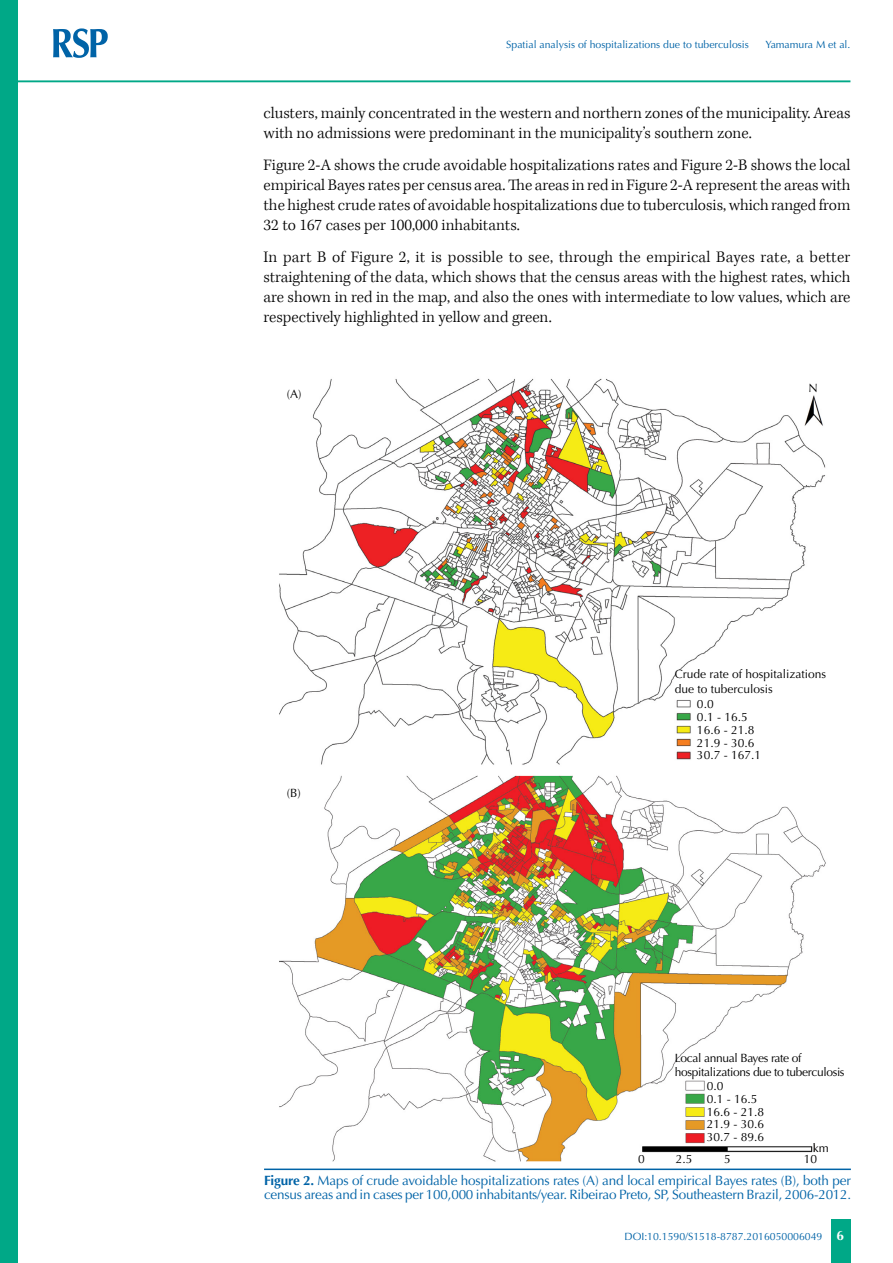
<style>
.page{position:relative;width:893px;height:1263px;background:#fff}
.page>*{position:absolute;margin:0;border:0;box-sizing:border-box;transform-origin:0 0}
.t1{font:300 16.5px/19.8px "Kepler Std";color:#000;text-align:justify}
.t2{font:13.5px/14.2px "Optima";letter-spacing:-.015em;color:#0063a7}
.t3{font:700 13.5px "Optima";color:#fff}
.t4{font:12px/12.8px "Optima";color:#000}
.t5{font:12px/14.4px "Optima";letter-spacing:-.03em;color:#000}
.t6{font:10.5px "Optima";color:#0063a7}
.s1{font-weight:700}
</style>
<div class="page">
<div style="left:831px;top:1220px;width:20px;height:43px;background:#00a887"></div>
<div style="left:0;top:0;width:18px;height:1263px;background:#00a887"></div>
<svg style="left:53px;top:28px;width:55px;height:30px"></svg>
<hr style="left:18px;top:80px;width:832px;height:2px;background:#00a887">
<hr style="left:264px;top:1168px;width:587px;height:2px;background:#0063a7">
<img style="left:279px;top:378px;width:547px;height:784px">
<p class="t6" style="left:506px;top:38px;width:244px">Spatial analysis of hospitalizations due to tuberculosis</p>
<p class="t6" style="left:766px;top:38px;width:86px">Yamamura M et al.</p>
<p class="t1" style="left:264px;top:103px;width:588px">clusters, mainly concentrated in the western and northern zones of the municipality. Areas with no admissions were predominant in the municipality’s southern zone.</p>
<p class="t1" style="left:264px;top:156px;width:588px">Figure 2-A shows the crude avoidable hospitalizations rates and Figure 2-B shows the local empirical Bayes rates per census area. The areas in red in Figure 2-A represent the areas with the highest crude rates of avoidable hospitalizations due to tuberculosis, which ranged from 32 to 167 cases per 100,000 inhabitants.</p>
<p class="t1" style="left:264px;top:248px;width:588px">In part B of Figure 2, it is possible to see, through the empirical Bayes rate, a better straightening of the data, which shows that the census areas with the highest rates, which are shown in red in the map, and also the ones with intermediate to low values, which are respectively highlighted in yellow and green.</p>
<p class="t4" style="left:287px;top:388px;width:16px">(A)</p>
<p class="t4" style="left:287px;top:787px;width:16px">(B)</p>
<p class="t4" style="left:808px;top:381px;width:11px">N</p>
<p class="t4" style="left:675px;top:667px;width:153px;line-height:14.4px">Crude rate of hospitalizations due to tuberculosis</p>
<p class="t4" style="left:697px;top:698px;width:66px">0.0<br>0.1 - 16.5<br>16.6 - 21.8<br>21.9 - 30.6<br>30.7 - 167.1</p>
<p class="t5" style="left:675px;top:1050px;width:171px">Local annual Bayes rate of hospitalizations due to tuberculosis</p>
<p class="t4" style="left:707px;top:1079px;width:18px">0.0</p>
<p class="t4" style="left:707px;top:1092px;width:59px">0.1 - 16.5<br>16.6 - 21.8<br>21.9 - 30.6<br>30.7 - 89.6</p>
<p class="t4" style="left:813px;top:1142px;width:17px">km</p>
<p class="t4" style="left:638px;top:1153px;width:8px">0</p>
<p class="t4" style="left:676px;top:1153px;width:18px">2.5</p>
<p class="t4" style="left:724px;top:1153px;width:8px">5</p>
<p class="t4" style="left:804px;top:1153px;width:15px">10</p>
<p class="t2" style="left:264px;top:1173px;width:589px"><span class="s1">Figure 2.</span> Maps of crude avoidable hospitalizations rates (A) and local empirical Bayes rates (B), both per census areas and in cases per 100,000 inhabitants/year. Ribeirao Preto, SP, Southeastern Brazil, 2006-2012.</p>
<p class="t6" style="left:624px;top:1230px;width:199px">DOI:10.1590/S1518-8787.2016050006049</p>
<p class="t3" style="left:836px;top:1227px;width:9px">6</p>
</div>
